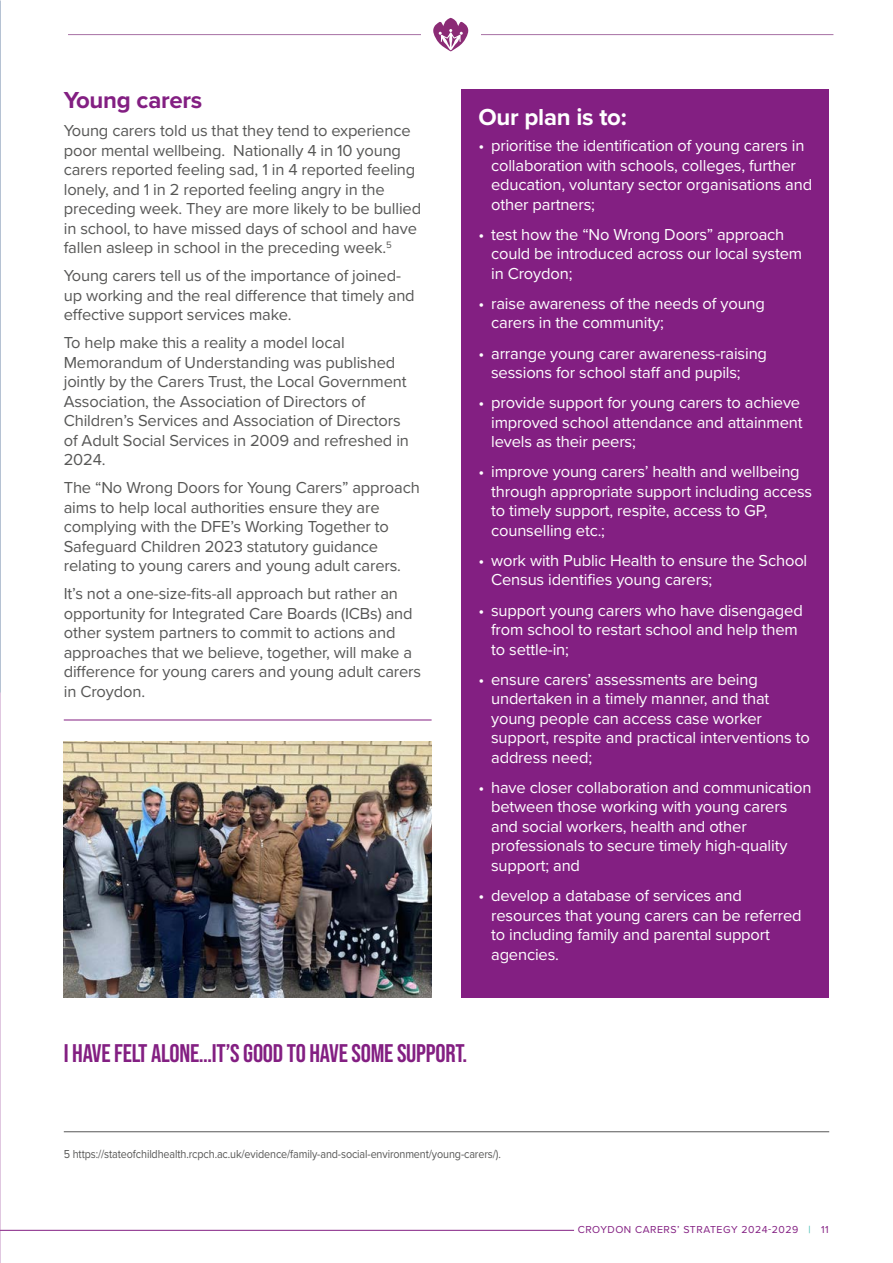
<style>
.page{position:relative;width:893px;height:1263px;background:#fff}
.page>*{position:absolute;margin:0;border:0;box-sizing:border-box;transform-origin:0 0}
.Body{font:25.5px "Bebas Neue";letter-spacing:-.01em;color:#831f82}
.t1{font:700 24px "Proxima Nova";letter-spacing:-.01em;color:#fff}
.t2{font:700 24px "Proxima Nova";letter-spacing:-.01em;color:#831f82}
.Body-2{font:16.5px/19.5px "Proxima Nova";letter-spacing:-.01em;color:#fff}
.Body-3{font:16.5px/19.5px "Proxima Nova";letter-spacing:-.01em;color:#575756}
.Body-4{font:12px "Proxima Nova";letter-spacing:-.01em;color:#575756;scale:.9 1}
.t3{font:10.5px "Proxima Nova";letter-spacing:.05em;color:#831f82}
.s1{color:#35b6ac}
</style>
<div class="page">
<hr style="left:68px;top:34px;width:765px;height:1px;background:#a871a4">
<div style="left:421px;top:9px;width:59px;height:45px;background:#fff"></div>
<svg style="left:433px;top:18px;width:35px;height:33px"></svg>
<hr style="left:0;top:1230px;width:574px;height:1px;background:#831f82">
<img style="left:64px;top:741px;width:368px;height:257px">
<div style="left:461px;top:89px;width:368px;height:909px;background:#831f82"></div>
<hr style="left:64px;top:720px;width:368px;height:1px;background:#831f82">
<hr style="left:64px;top:1131px;width:765px;height:1px;background:#575756">
<h2 class="t2" style="left:64px;top:82px;width:140px">Young carers</h2>
<p class="Body-3" style="left:64px;top:120px;width:359px">Young carers told us that they tend to experience poor mental wellbeing. Nationally 4 in 10 young carers reported feeling sad, 1 in 4 reported feeling lonely, and 1 in 2 reported feeling angry in the preceding week. They are more likely to be bullied in school, to have missed days of school and have fallen asleep in school in the preceding week.<sup>5</sup></p>
<p class="Body-3" style="left:64px;top:265px;width:352px">Young carers tell us of the importance of joined&shy;up working and the real difference that timely and effective support services make.</p>
<p class="Body-3" style="left:64px;top:332px;width:347px">To help make this a reality a model local Memorandum of Understanding was published jointly by the Carers Trust, the Local Government Association, the Association of Directors of Children’s Services and Association of Directors of Adult Social Services in 2009 and refreshed in 2024.</p>
<p class="Body-3" style="left:64px;top:477px;width:357px">The “No Wrong Doors for Young Carers” approach aims to help local authorities ensure they are complying with the DFE’s Working Together to Safeguard Children 2023 statutory guidance relating to young carers and young adult carers.</p>
<p class="Body-3" style="left:64px;top:583px;width:359px">It’s not a one-size-fits-all approach but rather an opportunity for Integrated Care Boards (ICBs) and other system partners to commit to actions and approaches that we believe, together, will make a difference for young carers and young adult carers in Croydon.</p>
<h2 class="t1" style="left:478px;top:99px;width:150px">Our plan is to:</h2>
<p class="Body-2" style="left:491px;top:135px;width:323px;text-indent:-13px">• prioritise the identification of young carers in collaboration with schools, colleges, further education, voluntary sector organisations and other partners;</p>
<p class="Body-2" style="left:491px;top:224px;width:313px;text-indent:-13px">• test how the “No Wrong Doors” approach could be introduced across our local system in Croydon;</p>
<p class="Body-2" style="left:491px;top:293px;width:275px;text-indent:-13px">• raise awareness of the needs of young carers in the community;</p>
<p class="Body-2" style="left:491px;top:343px;width:277px;text-indent:-13px">• arrange young carer awareness-raising sessions for school staff and pupils;</p>
<p class="Body-2" style="left:491px;top:392px;width:313px;text-indent:-13px">• provide support for young carers to achieve improved school attendance and attainment levels as their peers;</p>
<p class="Body-2" style="left:491px;top:461px;width:323px;text-indent:-13px">• improve young carers’ health and wellbeing through appropriate support including access to timely support, respite, access to GP, counselling etc.;</p>
<p class="Body-2" style="left:491px;top:550px;width:318px;text-indent:-13px">• work with Public Health to ensure the School<br>Census identifies young carers;</p>
<p class="Body-2" style="left:491px;top:600px;width:313px;text-indent:-13px">• support young carers who have disengaged from school to restart school and help them to settle-in;</p>
<p class="Body-2" style="left:491px;top:669px;width:320px;text-indent:-13px">• ensure carers’ assessments are being undertaken in a timely manner, and that young people can access case worker support, respite and practical interventions to address need;</p>
<p class="Body-2" style="left:491px;top:777px;width:322px;text-indent:-13px">• have closer collaboration and communication between those working with young carers and social workers, health and other professionals to secure timely high-quality support; and</p>
<p class="Body-2" style="left:491px;top:885px;width:312px;text-indent:-13px">• develop a database of services and resources that young carers can be referred to including family and parental support agencies.</p>
<p class="Body" style="left:64px;top:1039px;width:405px">I HAVE FELT ALONE…IT’S GOOD TO HAVE SOME SUPPORT.</p>
<p class="Body-4" style="left:64px;top:1145px;width:487px">5 https://stateofchildhealth.rcpch.ac.uk/evidence/family-and-social-environment/young-carers/).</p>
<p class="t3" style="left:578px;top:1222px;width:252px">CROYDON CARERS’ STRATEGY 2024-2029 <span class="s1">|</span> 11</p>
</div>
